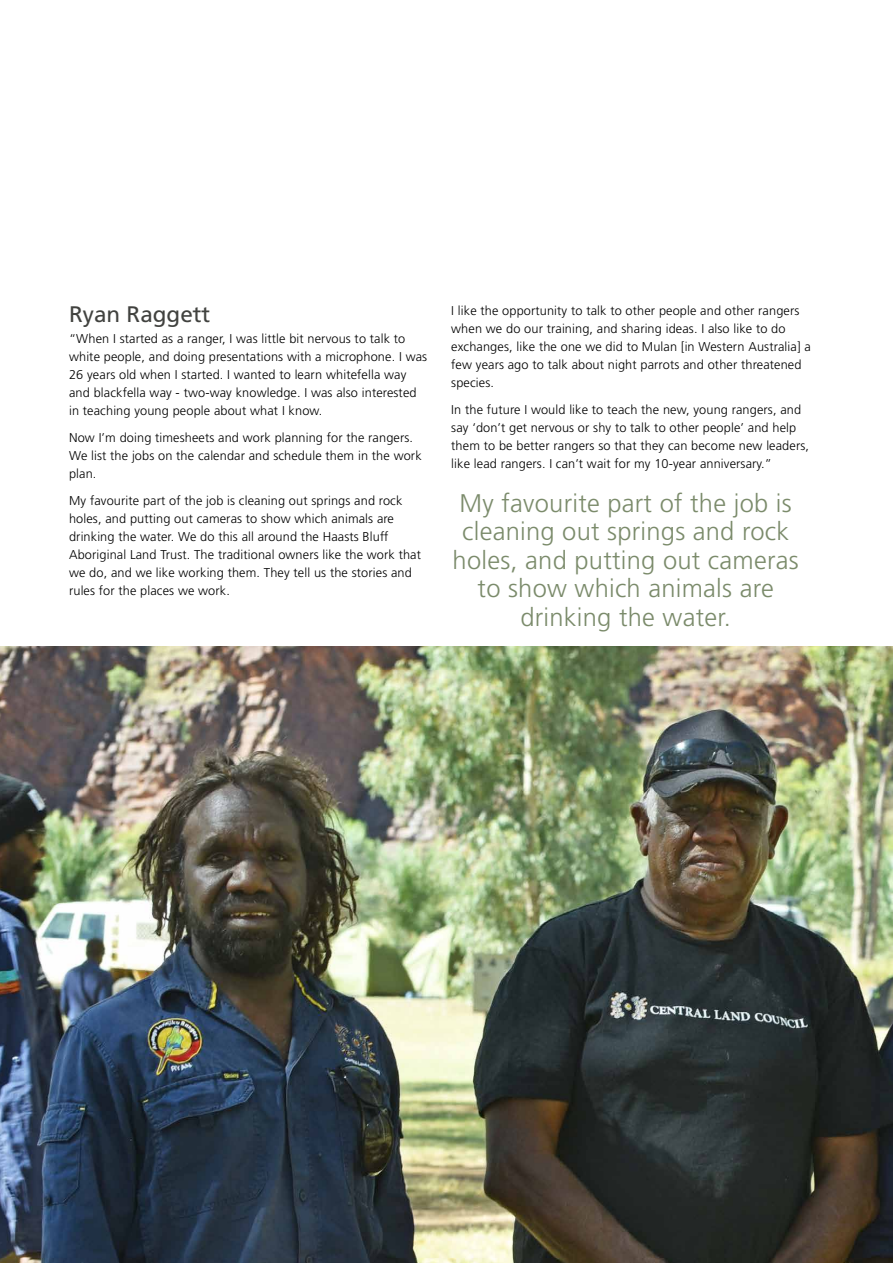
<style>
.page{position:relative;width:893px;height:1263px;background:#fff}
.page>*{position:absolute;margin:0;border:0;box-sizing:border-box;transform-origin:0 0}
.BODY_TEXT{font:300 25.5px/28.5px "Frutiger";letter-spacing:.01em;color:#7b8b6b;text-align:center}
.HEADING_2{font:22.5px "Frutiger";color:#41423f}
.BODY_TEXT-2{font:300 12.75px/18px "Frutiger";letter-spacing:.01em;color:#000}
</style>
<div class="page">
<img style="left:0;top:646px;width:893px;height:617px">
<p class="HEADING_2" style="left:69px;top:301px;width:143px">Ryan Raggett</p>
<p class="BODY_TEXT-2" style="left:69px;top:330px;width:360px">“When I started as a ranger, I was little bit nervous to talk to white people, and doing presentations with a microphone. I was 26 years old when I started. I wanted to learn whitefella way and blackfella way - two-way knowledge. I was also interested in teaching young people about what I know.</p>
<p class="BODY_TEXT-2" style="left:69px;top:429px;width:354px">Now I’m doing timesheets and work planning for the rangers.<br>We list the jobs on the calendar and schedule them in the work plan.</p>
<p class="BODY_TEXT-2" style="left:69px;top:492px;width:353px">My favourite part of the job is cleaning out springs and rock holes, and putting out cameras to show which animals are drinking the water. We do this all around the Haasts Bluff Aboriginal Land Trust. The traditional owners like the work that we do, and we like working them. They tell us the stories and rules for the places we work.</p>
<p class="BODY_TEXT-2" style="left:451px;top:302px;width:361px">I like the opportunity to talk to other people and other rangers when we do our training, and sharing ideas. I also like to do exchanges, like the one we did to Mulan [in Western Australia] a few years ago to talk about night parrots and other threatened species.</p>
<p class="BODY_TEXT-2" style="left:451px;top:401px;width:359px">In the future I would like to teach the new, young rangers, and say ‘don’t get nervous or shy to talk to other people’ and help them to be better rangers so that they can become new leaders, like lead rangers. I can’t wait for my 10-year anniversary.”</p>
<p class="BODY_TEXT" style="left:453px;top:489px;width:348px">My favourite part of the job is cleaning out springs and rock holes, and putting out cameras to show which animals are drinking the water.</p>
</div>
